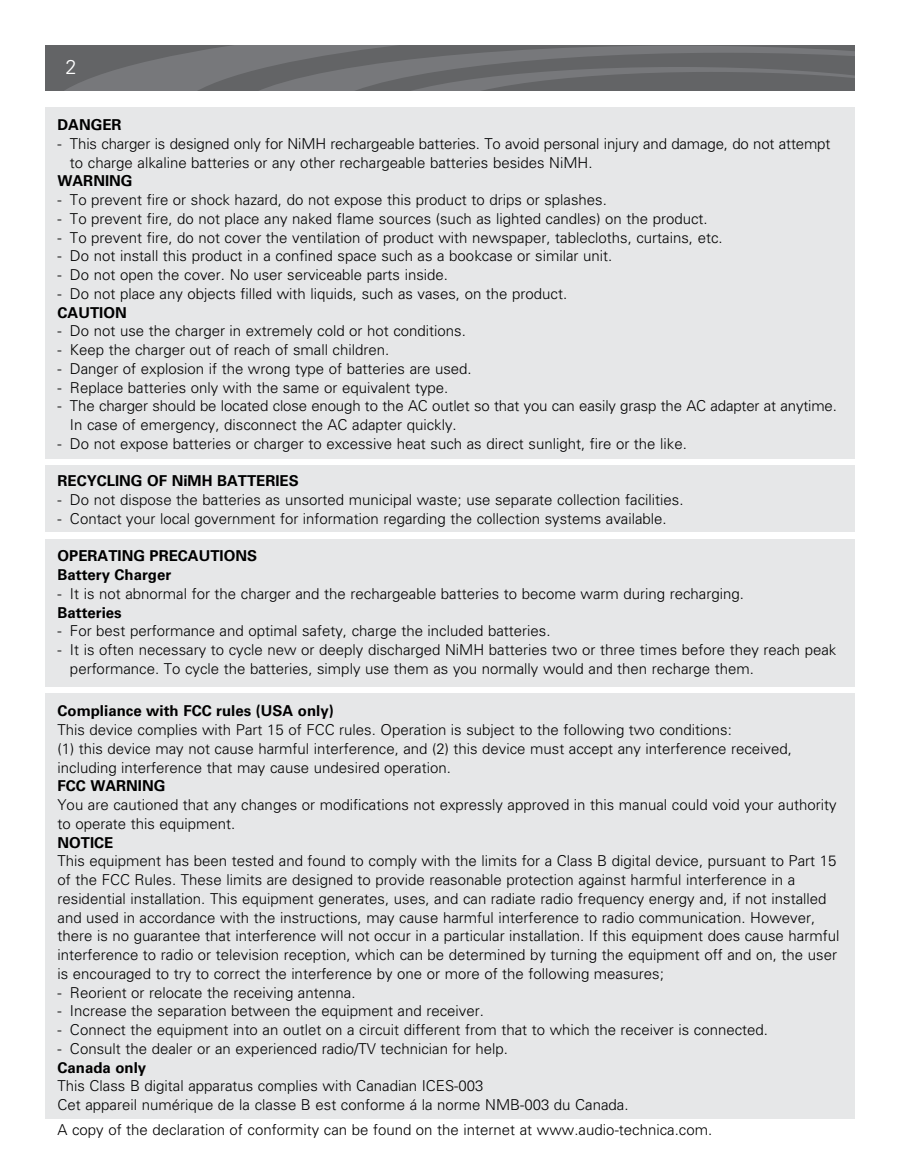
<style>
.page{position:relative;width:900px;height:1170px;background:#fff}
.page>*{position:absolute;margin:0;border:0;box-sizing:border-box;transform-origin:0 0}
.t1{font:300 20px "Univers LT Std";color:#fff}
.t2{font:300 15px/18.8px "Univers LT Std";color:#000}
.t3{font:700 15px/18.8px "Univers LT Std";color:#000}
</style>
<div class="page">
<svg style="left:45px;top:45px;width:810px;height:45px;background:#6b6c6e"></svg>
<div style="left:45px;top:108px;width:810px;height:351px;background:#e6e7e8"></div>
<div style="left:45px;top:466px;width:810px;height:66px;background:#e6e7e8"></div>
<div style="left:45px;top:539px;width:810px;height:148px;background:#e6e7e8"></div>
<div style="left:45px;top:693px;width:810px;height:426px;background:#e6e7e8"></div>
<h1 class="t1" style="left:66px;top:55px;width:13px">2</h1>
<p class="t3" style="left:58px;top:116px;width:66px">DANGER</p>
<p class="t2" style="left:70px;top:134px;width:762px;text-indent:-12px">- This charger is designed only for NiMH rechargeable batteries. To avoid personal injury and damage, do not attempt to charge alkaline batteries or any other rechargeable batteries besides NiMH.</p>
<p class="t3" style="left:58px;top:172px;width:77px">WARNING</p>
<p class="t2" style="left:58px;top:191px;width:551px">- To prevent fire or shock hazard, do not expose this product to drips or splashes.</p>
<p class="t2" style="left:58px;top:209px;width:652px">- To prevent fire, do not place any naked flame sources (such as lighted candles) on the product.</p>
<p class="t2" style="left:58px;top:228px;width:667px">- To prevent fire, do not cover the ventilation of product with newspaper, tablecloths, curtains, etc.</p>
<p class="t2" style="left:58px;top:247px;width:556px">- Do not install this product in a confined space such as a bookcase or similar unit.</p>
<p class="t2" style="left:58px;top:266px;width:392px">- Do not open the cover. No user serviceable parts inside.</p>
<p class="t2" style="left:58px;top:284px;width:511px">- Do not place any objects filled with liquids, such as vases, on the product.</p>
<p class="t3" style="left:58px;top:303px;width:71px">CAUTION</p>
<p class="t2" style="left:58px;top:322px;width:410px">- Do not use the charger in extremely cold or hot conditions.</p>
<p class="t2" style="left:58px;top:341px;width:333px">- Keep the charger out of reach of small children.</p>
<p class="t2" style="left:58px;top:359px;width:416px">- Danger of explosion if the wrong type of batteries are used.</p>
<p class="t2" style="left:58px;top:378px;width:392px">- Replace batteries only with the same or equivalent type.</p>
<p class="t2" style="left:70px;top:397px;width:769px;text-indent:-12px">- The charger should be located close enough to the AC outlet so that you can easily grasp the AC adapter at anytime.<br>In case of emergency, disconnect the AC adapter quickly.</p>
<p class="t2" style="left:58px;top:434px;width:631px">- Do not expose batteries or charger to excessive heat such as direct sunlight, fire or the like.</p>
<p class="t3" style="left:58px;top:472px;width:68px">Recycling</p>
<p class="t3" style="left:147px;top:472px;width:90px">of NiMH batteries</p>
<p class="t2" style="left:58px;top:491px;width:628px">- Do not dispose the batteries as unsorted municipal waste; use separate collection facilities.</p>
<p class="t2" style="left:58px;top:509px;width:611px">- Contact your local government for information regarding the collection systems available.</p>
<p class="t3" style="left:58px;top:547px;width:22px">Operating</p>
<p class="t3" style="left:58px;top:547px;width:115px;text-indent:92px">precautions<br>Battery Charger</p>
<p class="t2" style="left:58px;top:584px;width:688px">- It is not abnormal for the charger and the rechargeable batteries to become warm during recharging.</p>
<p class="t3" style="left:58px;top:603px;width:66px">Batteries</p>
<p class="t2" style="left:58px;top:622px;width:495px">- For best performance and optimal safety, charge the included batteries.</p>
<p class="t2" style="left:70px;top:641px;width:768px;text-indent:-12px">- It is often necessary to cycle new or deeply discharged NiMH batteries two or three times before they reach peak performance. To cycle the batteries, simply use them as you normally would and then recharge them.</p>
<p class="t3" style="left:58px;top:702px;width:278px">Compliance with FCC rules (USA only)</p>
<p class="t2" style="left:58px;top:721px;width:736px">This device complies with Part 15 of FCC rules. Operation is subject to the following two conditions:<br>(1) this device may not cause harmful interference, and (2) this device must accept any interference received, including interference that may cause undesired operation.</p>
<p class="t3" style="left:58px;top:777px;width:109px">FCC WARNING</p>
<p class="t2" style="left:58px;top:796px;width:781px">You are cautioned that any changes or modifications not expressly approved in this manual could void your authority to operate this equipment.</p>
<p class="t3" style="left:58px;top:833px;width:57px">NOTICE</p>
<p class="t2" style="left:58px;top:852px;width:783px">This equipment has been tested and found to comply with the limits for a Class B digital device, pursuant to Part 15 of the FCC Rules. These limits are designed to provide reasonable protection against harmful interference in a residential installation. This equipment generates, uses, and can radiate radio frequency energy and, if not installed and used in accordance with the instructions, may cause harmful interference to radio communication. However, there is no guarantee that interference will not occur in a particular installation. If this equipment does cause harmful interference to radio or television reception, which can be determined by turning the equipment off and on, the user is encouraged to try to correct the interference by one or more of the following measures;</p>
<p class="t2" style="left:58px;top:983px;width:300px">- Reorient or relocate the receiving antenna.</p>
<p class="t2" style="left:58px;top:1002px;width:428px">- Increase the separation between the equipment and receiver.</p>
<p class="t2" style="left:58px;top:1021px;width:712px">- Connect the equipment into an outlet on a circuit different from that to which the receiver is connected.</p>
<p class="t2" style="left:58px;top:1039px;width:452px">- Consult the dealer or an experienced radio/TV technician for help.</p>
<p class="t3" style="left:58px;top:1058px;width:90px">Canada only</p>
<p class="t2" style="left:58px;top:1077px;width:573px">This Class B digital apparatus complies with Canadian ICES-003<br>Cet appareil numérique de la classe B est conforme á la norme NMB-003 du Canada.</p>
<p class="t2" style="left:58px;top:1121px;width:656px">A copy of the declaration of conformity can be found on the internet at www.audio-technica.com.</p>
</div>
